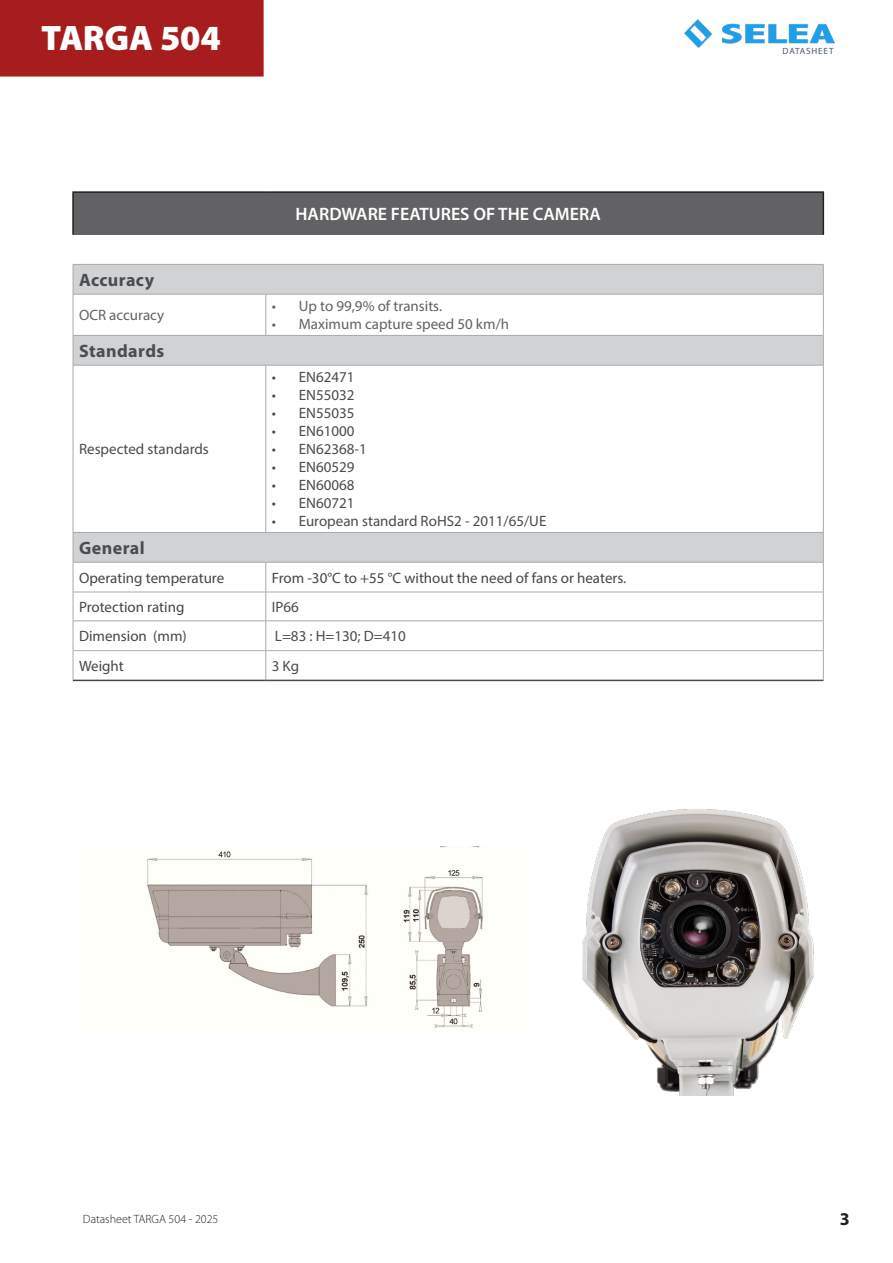
<style>
.page{position:relative;width:893px;height:1263px;background:#fff}
.page>*{position:absolute;margin:0;border:0;box-sizing:border-box;transform-origin:0 0}
.t1{font:900 35.55px "Myriad Pro";letter-spacing:-.01em;color:#fff}
.t2{font:600 18px "Myriad Pro";color:#fff}
.t3{font:700 18px "Myriad Pro";letter-spacing:.025em;color:#4b4c4d}
.t4{font:700 18px "Myriad Pro";color:#231f20}
.t5{font:15px "Myriad Pro";color:#4b4c4d}
.t6{font:15px "Myriad Pro";color:#454647}
.t7{font:15px "Myriad Pro";color:#626265}
.t8{font:300 12px "Myriad Pro";color:#231f20}
.t9{font:9px "Myriad Pro";letter-spacing:.1em;color:#4f5766}
</style>
<div class="page">
<div style="left:73px;top:192px;width:750px;height:43px;background:#626265"></div>
<svg style="left:74px;top:265px;width:749px;height:297px"></svg>
<hr style="left:72px;top:191px;width:194px;height:2px;background:#231f20">
<hr style="left:72px;top:193px;width:2px;height:42px;background:#231f20">
<hr style="left:266px;top:191px;width:558px;height:2px;background:#231f20">
<hr style="left:823px;top:193px;width:1px;height:42px;background:#231f20">
<svg style="left:823px;top:265px;width:1px;height:29px"></svg>
<svg style="left:823px;top:336px;width:1px;height:29px"></svg>
<svg style="left:823px;top:533px;width:1px;height:29px"></svg>
<svg style="left:73px;top:265px;width:1px;height:29px"></svg>
<hr style="left:73px;top:294px;width:193px;height:1px;background:#a8a9ad">
<hr style="left:73px;top:294px;width:1px;height:41px;background:#a8a9ad">
<hr style="left:266px;top:294px;width:557px;height:1px;background:#a8a9ad">
<hr style="left:265px;top:294px;width:1px;height:41px;background:#a8a9ad">
<hr style="left:823px;top:294px;width:1px;height:41px;background:#a8a9ad">
<hr style="left:73px;top:335px;width:193px;height:1px;background:#a8a9ad">
<svg style="left:73px;top:336px;width:1px;height:29px"></svg>
<hr style="left:266px;top:335px;width:557px;height:1px;background:#a8a9ad">
<hr style="left:73px;top:365px;width:193px;height:1px;background:#a8a9ad">
<hr style="left:73px;top:365px;width:1px;height:167px;background:#a8a9ad">
<hr style="left:266px;top:365px;width:557px;height:1px;background:#a8a9ad">
<hr style="left:265px;top:365px;width:1px;height:167px;background:#a8a9ad">
<hr style="left:823px;top:365px;width:1px;height:167px;background:#a8a9ad">
<hr style="left:73px;top:532px;width:193px;height:1px;background:#a8a9ad">
<svg style="left:73px;top:533px;width:1px;height:29px"></svg>
<hr style="left:266px;top:532px;width:557px;height:1px;background:#a8a9ad">
<hr style="left:73px;top:562px;width:193px;height:1px;background:#a8a9ad">
<hr style="left:73px;top:562px;width:1px;height:30px;background:#a8a9ad">
<hr style="left:266px;top:562px;width:557px;height:1px;background:#a8a9ad">
<hr style="left:265px;top:562px;width:1px;height:30px;background:#a8a9ad">
<hr style="left:823px;top:562px;width:1px;height:30px;background:#a8a9ad">
<hr style="left:73px;top:592px;width:193px;height:1px;background:#a8a9ad">
<svg style="left:73px;top:592px;width:1px;height:29px"></svg>
<hr style="left:266px;top:592px;width:557px;height:1px;background:#a8a9ad">
<svg style="left:823px;top:592px;width:1px;height:29px"></svg>
<hr style="left:73px;top:621px;width:193px;height:1px;background:#a8a9ad">
<hr style="left:73px;top:621px;width:1px;height:30px;background:#a8a9ad">
<hr style="left:266px;top:621px;width:557px;height:1px;background:#a8a9ad">
<hr style="left:823px;top:621px;width:1px;height:30px;background:#a8a9ad">
<svg style="left:73px;top:651px;width:1px;height:29px"></svg>
<svg style="left:265px;top:592px;width:1px;height:88px"></svg>
<svg style="left:823px;top:651px;width:1px;height:29px"></svg>
<hr style="left:73px;top:680px;width:193px;height:1px;background:#454647">
<hr style="left:266px;top:680px;width:557px;height:1px;background:#4b4c4d">
<hr style="left:73px;top:650px;width:193px;height:1px;background:#b1b2b5">
<hr style="left:266px;top:650px;width:557px;height:1px;background:#b1b2b5">
<hr style="left:73px;top:264px;width:193px;height:1px;background:#a8a9ad">
<hr style="left:266px;top:264px;width:557px;height:1px;background:#a8a9ad">
<img style="left:685px;top:20px;width:149px;height:28px">
<div style="left:0;top:0;width:264px;height:77px;background:#a71c1c"></div>
<img style="left:582px;top:809px;width:232px;height:286px">
<img style="left:147px;top:847px;width:336px;height:181px">
<p class="t1" style="left:41px;top:18px;width:181px">TARGA 504</p>
<p class="t3" style="left:79px;top:268px;width:77px">Accuracy</p>
<p class="t7" style="left:79px;top:306px;width:87px">OCR accuracy</p>
<p class="t3" style="left:79px;top:339px;width:87px">Standards</p>
<p class="t5" style="left:79px;top:440px;width:131px">Respected standards</p>
<p class="t2" style="left:296px;top:203px;width:307px">HARDWARE FEATURES OF THE CAMERA</p>
<p class="t7" style="left:272px;top:297px;width:172px">• Up to 99,9% of transits.</p>
<p class="t7" style="left:272px;top:315px;width:239px">• Maximum capture speed 50 km/h</p>
<p class="t5" style="left:272px;top:368px;width:84px">• EN62471</p>
<p class="t5" style="left:272px;top:386px;width:84px">• EN55032</p>
<p class="t5" style="left:272px;top:404px;width:84px">• EN55035</p>
<p class="t5" style="left:272px;top:422px;width:84px">• EN61000</p>
<p class="t5" style="left:272px;top:440px;width:97px">• EN62368-1</p>
<p class="t5" style="left:272px;top:458px;width:84px">• EN60529</p>
<p class="t5" style="left:272px;top:476px;width:84px">• EN60068</p>
<p class="t5" style="left:272px;top:494px;width:84px">• EN60721</p>
<p class="t5" style="left:272px;top:512px;width:276px">• European standard RoHS2 - 2011/65/UE</p>
<p class="t3" style="left:79px;top:536px;width:67px">General</p>
<p class="t6" style="left:79px;top:568px;width:147px">Operating temperature</p>
<p class="t6" style="left:272px;top:568px;width:356px">From -30°C to +55 °C without the need of fans or heaters.</p>
<p class="t6" style="left:79px;top:598px;width:107px">Protection rating</p>
<p class="t5" style="left:272px;top:598px;width:28px">IP66</p>
<p class="t6" style="left:79px;top:627px;width:109px">Dimension (mm)</p>
<p class="t5" style="left:275px;top:627px;width:132px">L=83 : H=130; D=410</p>
<p class="t6" style="left:79px;top:657px;width:46px">Weight</p>
<p class="t5" style="left:272px;top:657px;width:29px">3 Kg</p>
<p class="t9" style="left:783px;top:46px;width:52px">DATASHEET</p>
<p class="t8" style="left:83px;top:1212px;width:137px">Datasheet TARGA 504 - 2025</p>
<p class="t4" style="left:840px;top:1208px;width:11px">3</p>
</div>
